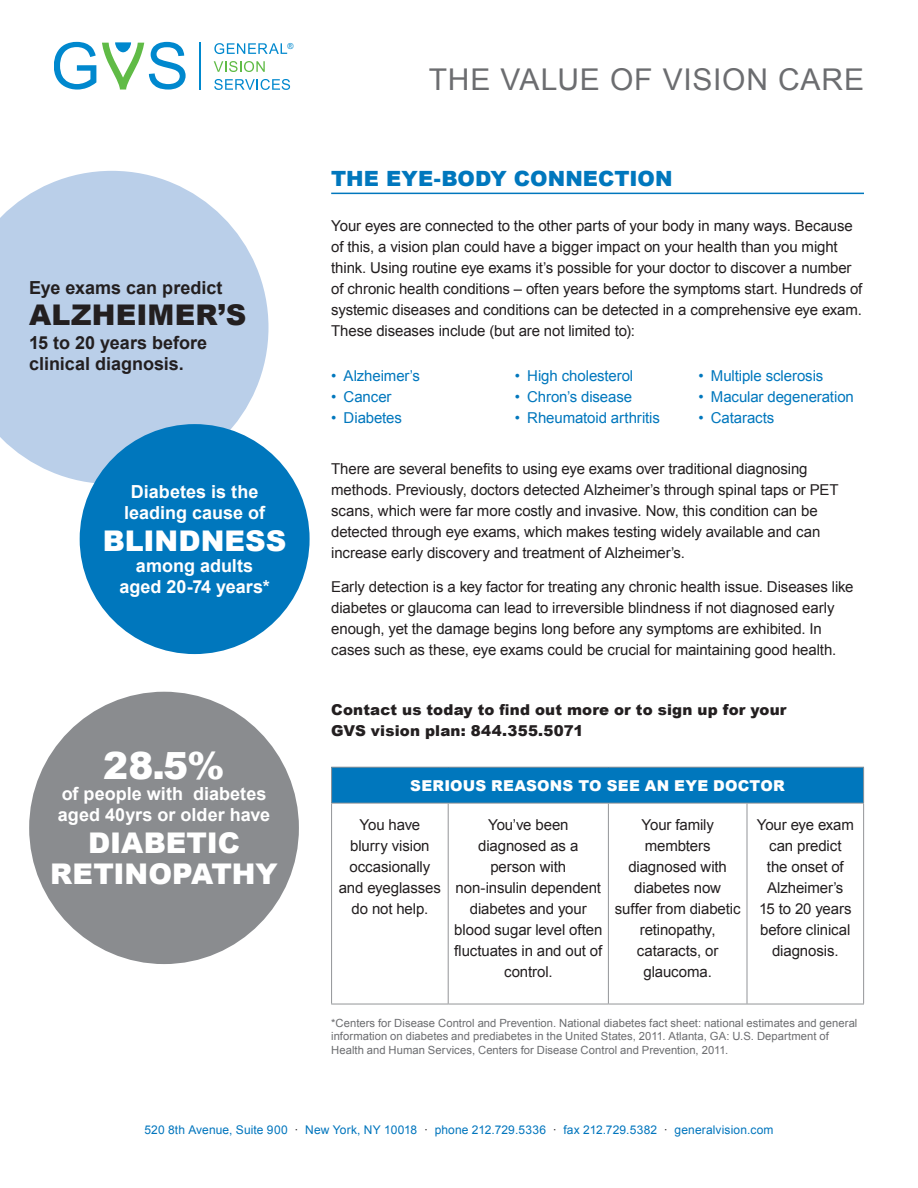
<style>
.page{position:relative;width:918px;height:1188px;background:#fff}
.page>*{position:absolute;margin:0;border:0;box-sizing:border-box;transform-origin:0 0}
.t1{font:900 37.5px "Arial";color:#fff}
.t2{font:30px "Arial";letter-spacing:.025em;color:#6c6d70}
.t3{font:900 28.5px/31.5px "Arial";color:#fff;text-align:center}
.t4{font:900 28.5px "Arial";letter-spacing:.005em;color:#231f20}
.t5{font:900 21px "Arial";color:#0077bd}
.t6{font:700 18px/21px "Arial";color:#fff;text-align:center}
.t7{font:700 18px/21px "Arial";color:#231f20}
.t8{font:15px/21px "Arial";letter-spacing:-.01em;color:#231f20;text-align:center}
.t9{font:15px "Arial";letter-spacing:-.005em;color:#0077bd}
.t10{font:900 15px/21px "Arial";letter-spacing:.01em;color:#231f20}
.t11{font:900 15px "Arial";letter-spacing:.01em;color:#fff}
.t12{font:12px "Arial";letter-spacing:.01em;color:#0075bd}
.t13{font:11.25px/13.5px "Arial";letter-spacing:.005em;color:#6c6d70}
.t14{font:8.25px "Arial";color:#0088ce}
.s1{color:#231f20}
</style>
<div class="page">
<svg style="left:0;top:171px;width:268px;height:313px;background:#c2d5eb"></svg>
<svg style="left:54px;top:42px;width:42px;height:48px"></svg>
<svg style="left:102px;top:42px;width:84px;height:48px"></svg>
<svg style="left:214px;top:43px;width:73px;height:11px"></svg>
<svg style="left:214px;top:61px;width:51px;height:11px"></svg>
<svg style="left:214px;top:79px;width:76px;height:11px"></svg>
<hr style="left:200px;top:42px;width:1px;height:48px;background:#0088ce">
<div style="left:80px;top:424px;width:230px;height:230px;background:#0077bd;border-radius:50%"></div>
<div style="left:29px;top:692px;width:270px;height:272px;background:#8a8c8f;border-radius:50%"></div>
<hr style="left:331px;top:193px;width:533px;height:1px;background:#0077bd">
<div style="left:332px;top:767px;width:532px;height:36px;background:#0077bd"></div>
<hr style="left:331px;top:767px;width:117px;height:1px;background:#939598">
<hr style="left:331px;top:768px;width:1px;height:35px;background:#939598">
<hr style="left:448px;top:767px;width:160px;height:1px;background:#939598">
<hr style="left:608px;top:767px;width:139px;height:1px;background:#939598">
<hr style="left:747px;top:767px;width:117px;height:1px;background:#939598">
<hr style="left:863px;top:768px;width:1px;height:35px;background:#939598">
<hr style="left:331px;top:803px;width:117px;height:1px;background:#939598">
<hr style="left:331px;top:804px;width:1px;height:200px;background:#939598">
<hr style="left:448px;top:803px;width:160px;height:1px;background:#939598">
<hr style="left:448px;top:804px;width:1px;height:200px;background:#939598">
<hr style="left:608px;top:803px;width:139px;height:1px;background:#939598">
<hr style="left:608px;top:804px;width:1px;height:200px;background:#939598">
<hr style="left:747px;top:803px;width:117px;height:1px;background:#939598">
<hr style="left:747px;top:804px;width:1px;height:200px;background:#939598">
<hr style="left:863px;top:804px;width:1px;height:200px;background:#939598">
<hr style="left:331px;top:1004px;width:117px;height:1px;background:#939598">
<hr style="left:448px;top:1004px;width:160px;height:1px;background:#939598">
<hr style="left:608px;top:1004px;width:139px;height:1px;background:#939598">
<hr style="left:747px;top:1004px;width:117px;height:1px;background:#939598">
<p class="t14" style="left:288px;top:40px;width:8px">®</p>
<p class="t7" style="left:29px;top:277px;width:195px">Eye exams can predict</p>
<h3 class="t4" style="left:29px;top:294px;width:219px">ALZHEIMER’S</h3>
<p class="t7" style="left:29px;top:333px;width:180px">15 to 20 years before clinical diagnosis.</p>
<p class="t6" style="left:124px;top:482px;width:142px">Diabetes is the leading cause of</p>
<h3 class="t3" style="left:103px;top:524px;width:185px">BLINDNESS</h3>
<p class="t6" style="left:119px;top:555px;width:152px">among adults aged 20-74 years*</p>
<h1 class="t1" style="left:103px;top:738px;width:123px">28.5%</h1>
<p class="t6" style="left:58px;top:784px;width:214px;text-align:left">of people with diabetes aged 40yrs or older have</p>
<h3 class="t3" style="left:50px;top:826px;width:229px">DIABETIC<br>RETINOPATHY</h3>
<h2 class="t2" style="left:429px;top:60px;width:437px">THE VALUE OF VISION CARE</h2>
<h3 class="t5" style="left:331px;top:163px;width:343px">THE EYE-BODY CONNECTION</h3>
<p class="t8" style="left:331px;top:215px;width:533px;text-align:left">Your eyes are connected to the other parts of your body in many ways. Because of this, a vision plan could have a bigger impact on your health than you might think. Using routine eye exams it’s possible for your doctor to discover a number of chronic health conditions – often years before the symptoms start. Hundreds of systemic diseases and conditions can be detected in a comprehensive eye exam.<br>These diseases include (but are not limited to):</p>
<p class="t9" style="left:331px;top:365px;width:90px">• Alzheimer’s</p>
<p class="t9" style="left:331px;top:386px;width:62px">• Cancer</p>
<p class="t9" style="left:331px;top:407px;width:72px">• Diabetes</p>
<p class="t9" style="left:515px;top:365px;width:120px">• High cholesterol</p>
<p class="t9" style="left:515px;top:386px;width:119px">• Chron’s disease</p>
<p class="t9" style="left:515px;top:407px;width:147px">• Rheumatoid arthritis</p>
<p class="t9" style="left:698px;top:365px;width:127px">• Multiple sclerosis</p>
<p class="t9" style="left:698px;top:386px;width:157px">• Macular degeneration</p>
<p class="t9" style="left:698px;top:407px;width:77px">• Cataracts</p>
<p class="t8" style="left:331px;top:458px;width:509px;text-align:left">There are several benefits to using eye exams over traditional diagnosing methods. Previously, doctors detected Alzheimer’s through spinal taps or PET scans, which were far more costly and invasive. Now, this condition can be detected through eye exams, which makes testing widely available and can increase early discovery and treatment of Alzheimer’s.</p>
<p class="t8" style="left:331px;top:577px;width:524px;text-align:left">Early detection is a key factor for treating any chronic health issue. Diseases like diabetes or glaucoma can lead to irreversible blindness if not diagnosed early enough, yet the damage begins long before any symptoms are exhibited. In cases such as these, eye exams could be crucial for maintaining good health.</p>
<p class="t10" style="left:331px;top:699px;width:457px">Contact us today to find out more or to sign up for your<br>GVS vision plan: 844.355.5071</p>
<p class="t11" style="left:410px;top:774px;width:376px">SERIOUS REASONS TO SEE AN EYE DOCTOR</p>
<p class="t8" style="left:339px;top:815px;width:104px">You have<br>blurry vision occasionally and eyeglasses do not help.</p>
<p class="t8" style="left:454px;top:815px;width:150px">You’ve been diagnosed as a person with non-insulin dependent diabetes and your blood sugar level often fluctuates in and out of control.</p>
<p class="t8" style="left:615px;top:815px;width:127px">Your family membters diagnosed with diabetes now suffer from diabetic retinopathy, cataracts, or glaucoma.</p>
<p class="t8" style="left:757px;top:815px;width:99px">Your eye exam can predict<br>the onset of<br>Alzheimer’s<br>15 to 20 years before clinical diagnosis.</p>
<p class="t13" style="left:331px;top:1016px;width:528px">*Centers for Disease Control and Prevention. National diabetes fact sheet: national estimates and general information on diabetes and prediabetes in the United States, 2011. Atlanta, GA: U.S. Department of<br>Health and Human Services, Centers for Disease Control and Prevention, 2011.</p>
<p class="t12" style="left:144px;top:1122px;width:631px">520 8th Avenue, Suite 900 <span class="s1">·</span> New York, NY 10018 <span class="s1">·</span> phone 212.729.5336 <span class="s1">·</span> fax 212.729.5382 <span class="s1">·</span> generalvision.com</p>
</div>
